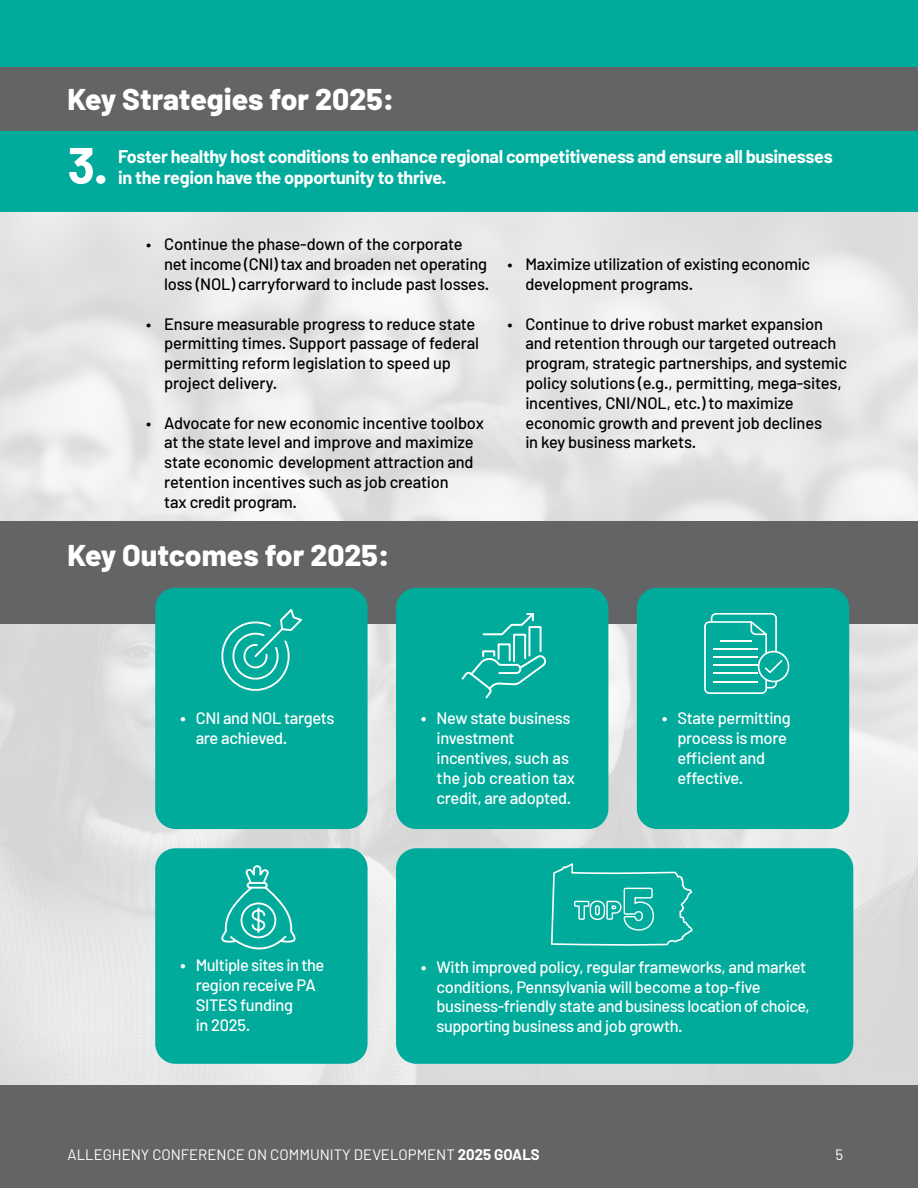
<style>
.page{position:relative;width:918px;height:1188px;background:#fff}
.page>*{position:absolute;margin:0;border:0;box-sizing:border-box;transform-origin:0 0}
.t1{font:700 51px "Barlow";color:#fff}
.t2{font:800 30px "Barlow";color:#fff}
.t3{font:700 18px "Barlow";letter-spacing:-.02em;color:#fff}
.t4{font:500 16.5px/19.8px "Barlow";letter-spacing:-.01em;color:#000}
.t5{font:500 16.5px/19.8px "Barlow";letter-spacing:-.02em;color:#fff}
.t6{font:15px "Barlow";color:#fff}
.s1{font-weight:700}
</style>
<div class="page">
<img style="left:0;top:212px;width:918px;height:873px">
<div style="left:0;top:0;width:918px;height:212px;background:#00ab9c"></div>
<div style="left:0;top:68px;width:918px;height:63px;background:#636466"></div>
<div style="left:0;top:522px;width:918px;height:102px;background:#636466"></div>
<div style="left:0;top:1085px;width:918px;height:103px;background:#636466"></div>
<div style="left:155px;top:588px;width:213px;height:241px;background:#00ab9c;border-radius:20px"></div>
<div style="left:396px;top:588px;width:212px;height:241px;background:#00ab9c;border-radius:20px"></div>
<div style="left:637px;top:588px;width:212px;height:241px;background:#00ab9c;border-radius:20px"></div>
<div style="left:155px;top:848px;width:213px;height:216px;background:#00ab9c;border-radius:20px"></div>
<div style="left:396px;top:848px;width:457px;height:216px;background:#00ab9c;border-radius:20px"></div>
<svg style="left:704px;top:613px;width:85px;height:81px"></svg>
<svg style="left:221px;top:609px;width:81px;height:82px"></svg>
<svg style="left:221px;top:865px;width:75px;height:84px"></svg>
<svg style="left:462px;top:613px;width:84px;height:85px"></svg>
<svg style="left:551px;top:863px;width:142px;height:83px"></svg>
<h2 class="t2" style="left:68px;top:81px;width:328px">Key Strategies for 2025:</h2>
<h1 class="t1" style="left:68px;top:134px;width:42px">3.</h1>
<p class="t3" style="left:118px;top:145px;width:716px">Foster healthy host conditions to enhance regional competitiveness and ensure all businesses</p>
<p class="t3" style="left:118px;top:167px;width:330px">in the region have the opportunity to thrive.</p>
<p class="t4" style="left:164px;top:234px;width:327px;text-indent:-18px">• Continue the phase-down of the corporate net income (CNI) tax and broaden net operating loss (NOL) carryforward to include past losses.</p>
<p class="t4" style="left:164px;top:313px;width:316px;text-indent:-18px">• Ensure measurable progress to reduce state permitting times. Support passage of federal permitting reform legislation to speed up project delivery.</p>
<p class="t4" style="left:164px;top:412px;width:321px;text-indent:-18px">• Advocate for new economic incentive toolbox at the state level and improve and maximize state economic development attraction and retention incentives such as job creation<br>tax credit program.</p>
<p class="t4" style="left:525px;top:254px;width:286px;text-indent:-18px">• Maximize utilization of existing economic development programs.</p>
<p class="t4" style="left:525px;top:313px;width:323px;text-indent:-18px">• Continue to drive robust market expansion and retention through our targeted outreach program, strategic partnerships, and systemic policy solutions (e.g., permitting, mega-sites, incentives, CNI/NOL, etc.) to maximize economic growth and prevent job declines<br>in key business markets.</p>
<h2 class="t2" style="left:68px;top:537px;width:323px">Key Outcomes for 2025:</h2>
<p class="t5" style="left:196px;top:708px;width:140px;text-indent:-15px"><span class="s1">•</span> CNI and NOL targets are achieved.</p>
<p class="t5" style="left:437px;top:708px;width:140px;text-indent:-15px"><span class="s1">•</span> New state business investment incentives, such as the job creation tax credit, are adopted.</p>
<p class="t5" style="left:677px;top:708px;width:115px;text-indent:-15px"><span class="s1">•</span> State permitting process is more efficient and effective.</p>
<p class="t5" style="left:196px;top:955px;width:130px;text-indent:-15px"><span class="s1">•</span> Multiple sites in the region receive PA<br>SITES funding<br>in 2025.</p>
<p class="t5" style="left:437px;top:957px;width:375px;text-indent:-15px"><span class="s1">•</span> With improved policy, regular frameworks, and market conditions, Pennsylvania will become a top-five business-friendly state and business location of choice, supporting business and job growth.</p>
<p class="t6" style="left:68px;top:1145px;width:474px">ALLEGHENY CONFERENCE ON COMMUNITY DEVELOPMENT <span class="s1">2025 GOALS</span></p>
<p class="t6" style="left:836px;top:1145px;width:9px">5</p>
</div>
